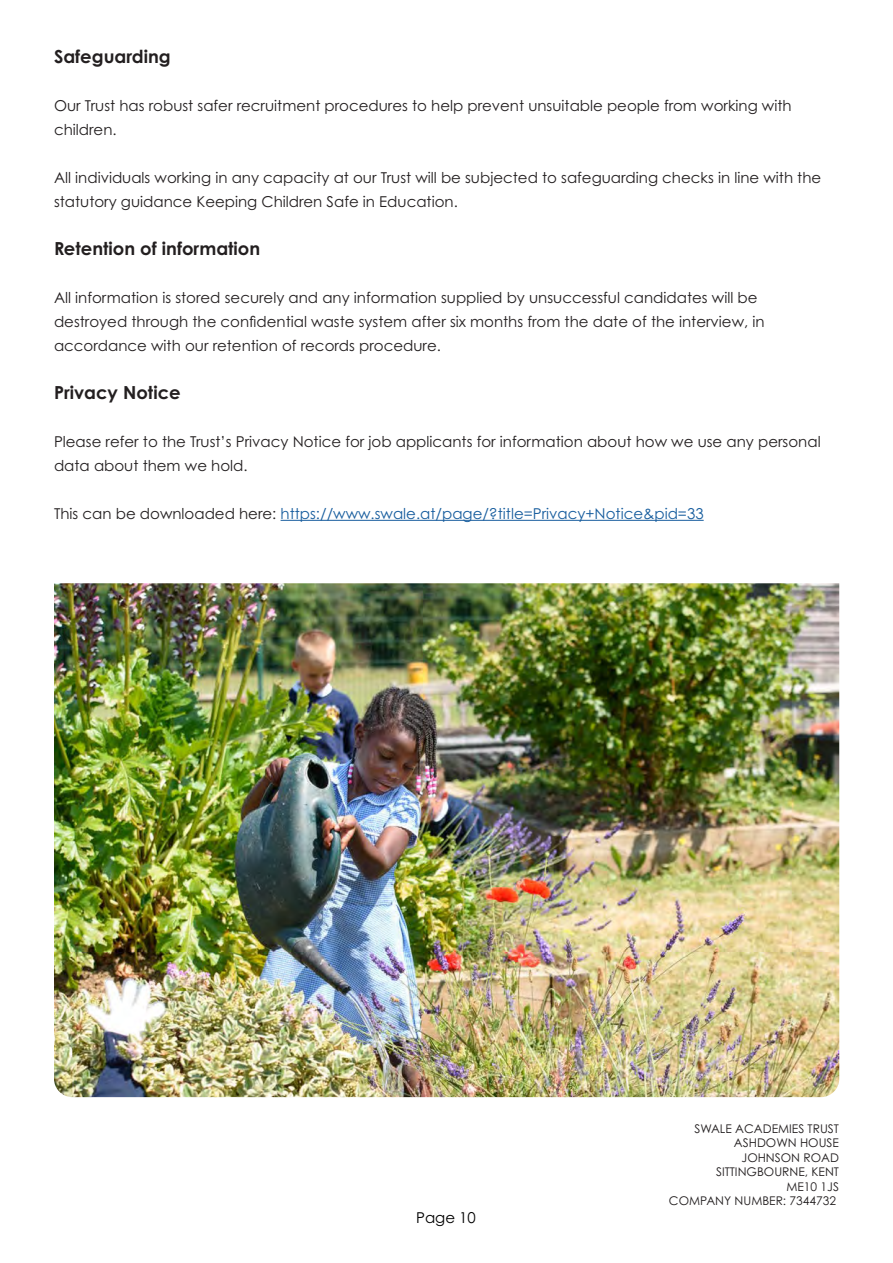
<style>
.page{position:relative;width:893px;height:1263px;background:#fff}
.page>*{position:absolute;margin:0;border:0;box-sizing:border-box;transform-origin:0 0}
.t1{font:700 18px "Century Gothic Pro";color:#231f20}
.t2{font:15px/24px "Century Gothic Pro";color:#231f20}
.t3{font:15px "Century Gothic Pro";color:#175d9e}
.t4{font:15px "Century Gothic Pro";color:#000}
.t5{font:12px "Century Gothic Pro";color:#231f20}
.s1{color:#231f20}
</style>
<div class="page">
<img style="left:54px;top:583px;width:785px;height:514px">
<hr style="left:281px;top:520px;width:423px;height:1px;background:#175d9e">
<p class="t1" style="left:54px;top:45px;width:118px">Safeguarding</p>
<p class="t2" style="left:54px;top:93px;width:739px">Our Trust has robust safer recruitment procedures to help prevent unsuitable people from working with children.</p>
<p class="t2" style="left:54px;top:165px;width:769px">All individuals working in any capacity at our Trust will be subjected to safeguarding checks in line with the statutory guidance Keeping Children Safe in Education.</p>
<p class="t1" style="left:54px;top:237px;width:208px">Retention of information</p>
<p class="t2" style="left:54px;top:285px;width:712px">All information is stored securely and any information supplied by unsuccessful candidates will be destroyed through the confidential waste system after six months from the date of the interview, in accordance with our retention of records procedure.</p>
<p class="t1" style="left:54px;top:381px;width:128px">Privacy Notice</p>
<p class="t2" style="left:54px;top:429px;width:768px">Please refer to the Trust’s Privacy Notice for job applicants for information about how we use any personal data about them we hold.</p>
<p class="t3" style="left:54px;top:504px;width:651px"><span class="s1">This can be downloaded here:</span> https://www.swale.at/page/?title=Privacy+Notice&amp;pid=33</p>
<p class="t5" style="left:694px;top:1121px;width:146px">SWALE ACADEMIES TRUST</p>
<p class="t5" style="left:734px;top:1136px;width:107px">ASHDOWN HOUSE</p>
<p class="t5" style="left:741px;top:1150px;width:99px">JOHNSON ROAD</p>
<p class="t5" style="left:716px;top:1164px;width:124px">SITTINGBOURNE, KENT</p>
<p class="t5" style="left:786px;top:1179px;width:54px">ME10 1JS</p>
<p class="t4" style="left:416px;top:1208px;width:61px">Page 10</p>
<p class="t5" style="left:669px;top:1193px;width:169px">COMPANY NUMBER: 7344732</p>
</div>
